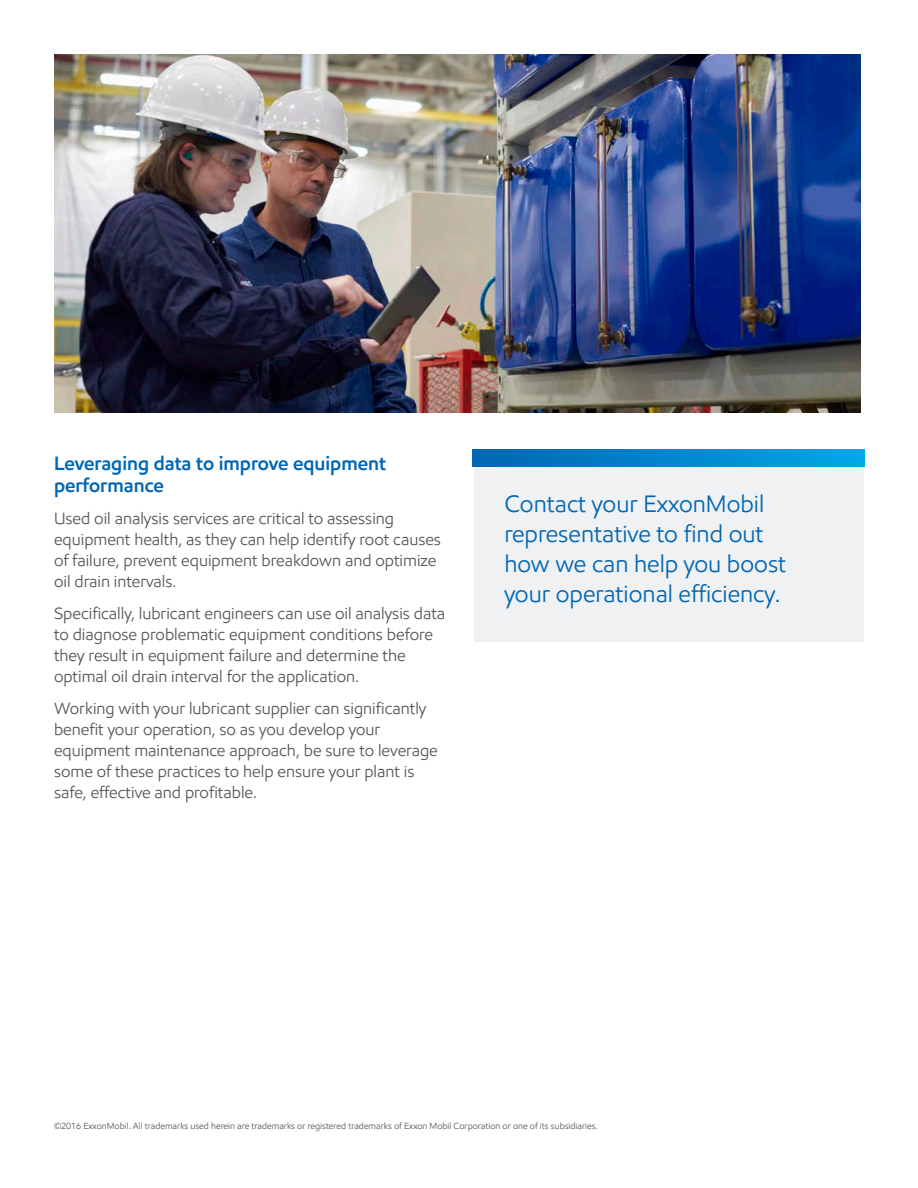
<style>
.page{position:relative;width:918px;height:1188px;background:#fff}
.page>*{position:absolute;margin:0;border:0;box-sizing:border-box;transform-origin:0 0}
.t1{font:24px/30px "E Mprint";color:#0166b3}
.Sub_head{font:600 19.5px/22.5px "E Mprint";color:#0166b3}
.body_copy{font:16.5px/21px "E Mprint";color:#57585a}
.body_copy-2{font:9px "E Mprint";color:#57585a}
</style>
<div class="page">
<div style="left:474px;top:449px;width:390px;height:193px;background:#f0f1f2"></div>
<img style="left:54px;top:54px;width:807px;height:359px">
<div style="left:472px;top:449px;width:393px;height:18px;background:linear-gradient(to right,#0165b2,#00a9e6)"></div>
<p class="Sub_head" style="left:54px;top:451px;width:334px">Leveraging data to improve equipment performance</p>
<p class="body_copy" style="left:54px;top:508px;width:389px">Used oil analysis services are critical to assessing equipment health, as they can help identify root causes of failure, prevent equipment breakdown and optimize oil drain intervals.</p>
<p class="body_copy" style="left:54px;top:602px;width:393px">Specifically, lubricant engineers can use oil analysis data to diagnose problematic equipment conditions before they result in equipment failure and determine the optimal oil drain interval for the application.</p>
<p class="body_copy" style="left:54px;top:697px;width:385px">Working with your lubricant supplier can significantly benefit your operation, so as you develop your equipment maintenance approach, be sure to leverage some of these practices to help ensure your plant is safe, effective and profitable.</p>
<p class="t1" style="left:504px;top:489px;width:284px">Contact your ExxonMobil representative to find out how we can help you boost your operational efficiency.</p>
<p class="body_copy-2" style="left:54px;top:1121px;width:545px">©2016 ExxonMobil. All trademarks used herein are trademarks or registered trademarks of Exxon Mobil Corporation or one of its subsidiaries.</p>
</div>
